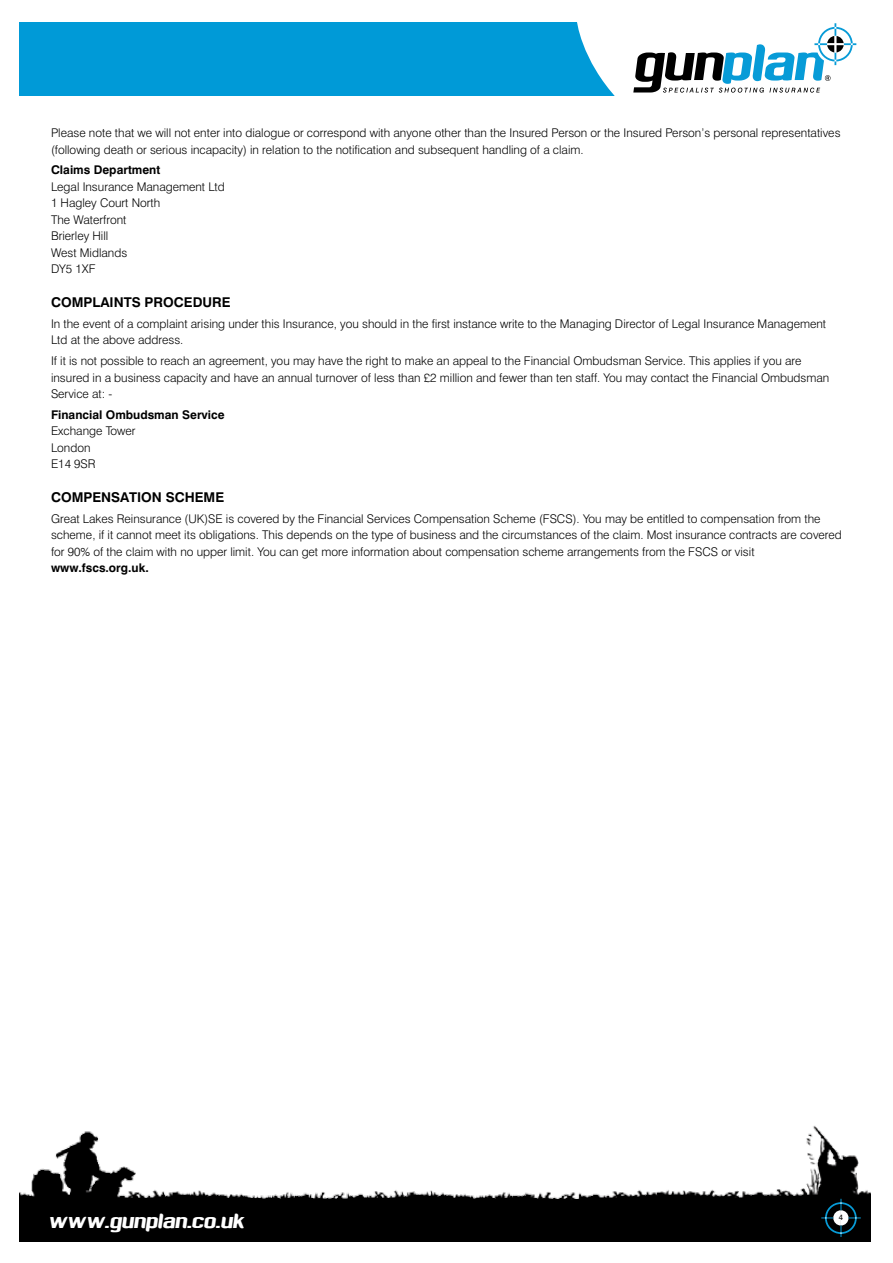
<style>
.page{position:relative;width:893px;height:1263px;background:#fff}
.page>*{position:absolute;margin:0;border:0;box-sizing:border-box;transform-origin:0 0}
.t1{font:19.5px "Sufrimeda";color:#fff}
.t2{font:700 13.5px "Swiss 721 BT";color:#000}
.t3{font:300 12px/16.5px "Swiss 721 BT";color:#000}
.t4{font:700 12px "Swiss 721 BT";color:#000}
.t5{font:7.8px "Swiss 721 BT";color:#000}
</style>
<div class="page">
<img style="left:20px;top:1125px;width:851px;height:79px">
<div style="left:20px;top:1204px;width:851px;height:38px;background:#000"></div>
<svg style="left:821px;top:1199px;width:40px;height:38px"></svg>
<div style="left:20px;top:22px;width:851px;height:74px;background:#009ad7"></div>
<svg style="left:577px;top:22px;width:294px;height:74px;background:#bfd6df"></svg>
<p class="t3" style="left:51px;top:125px;width:791px">Please note that we will not enter into dialogue or correspond with anyone other than the Insured Person or the Insured Person’s personal representatives (following death or serious incapacity) in relation to the notification and subsequent handling of a claim.</p>
<p class="t4" style="left:51px;top:163px;width:111px">Claims Department</p>
<p class="t3" style="left:51px;top:178px;width:175px">Legal Insurance Management Ltd<br>1 Hagley Court North<br>The Waterfront<br>Brierley Hill<br>West Midlands<br>DY5 1XF</p>
<p class="t2" style="left:51px;top:294px;width:181px">COMPLAINTS PROCEDURE</p>
<p class="t3" style="left:51px;top:315px;width:777px">In the event of a complaint arising under this Insurance, you should in the first instance write to the Managing Director of Legal Insurance Management<br>Ltd at the above address.</p>
<p class="t3" style="left:51px;top:352px;width:780px">If it is not possible to reach an agreement, you may have the right to make an appeal to the Financial Ombudsman Service. This applies if you are insured in a business capacity and have an annual turnover of less than £2 million and fewer than ten staff. You may contact the Financial Ombudsman<br>Service at: -</p>
<p class="t4" style="left:51px;top:407px;width:175px">Financial Ombudsman Service</p>
<p class="t3" style="left:51px;top:423px;width:86px">Exchange Tower<br>London<br>E14 9SR</p>
<p class="t2" style="left:51px;top:489px;width:175px">COMPENSATION SCHEME</p>
<p class="t3" style="left:51px;top:510px;width:792px">Great Lakes Reinsurance (UK)SE is covered by the Financial Services Compensation Scheme (FSCS). You may be entitled to compensation from the scheme, if it cannot meet its obligations. This depends on the type of business and the circumstances of the claim. Most insurance contracts are covered for 90% of the claim with no upper limit. You can get more information about compensation scheme arrangements from the FSCS or visit</p>
<p class="t4" style="left:51px;top:560px;width:99px">www.fscs.org.uk.</p>
<h1 class="t1" style="left:48px;top:1209px;width:198px">www.gunplan.co.uk</h1>
<p class="t5" style="left:839px;top:1212px;width:6px">4</p>
</div>
